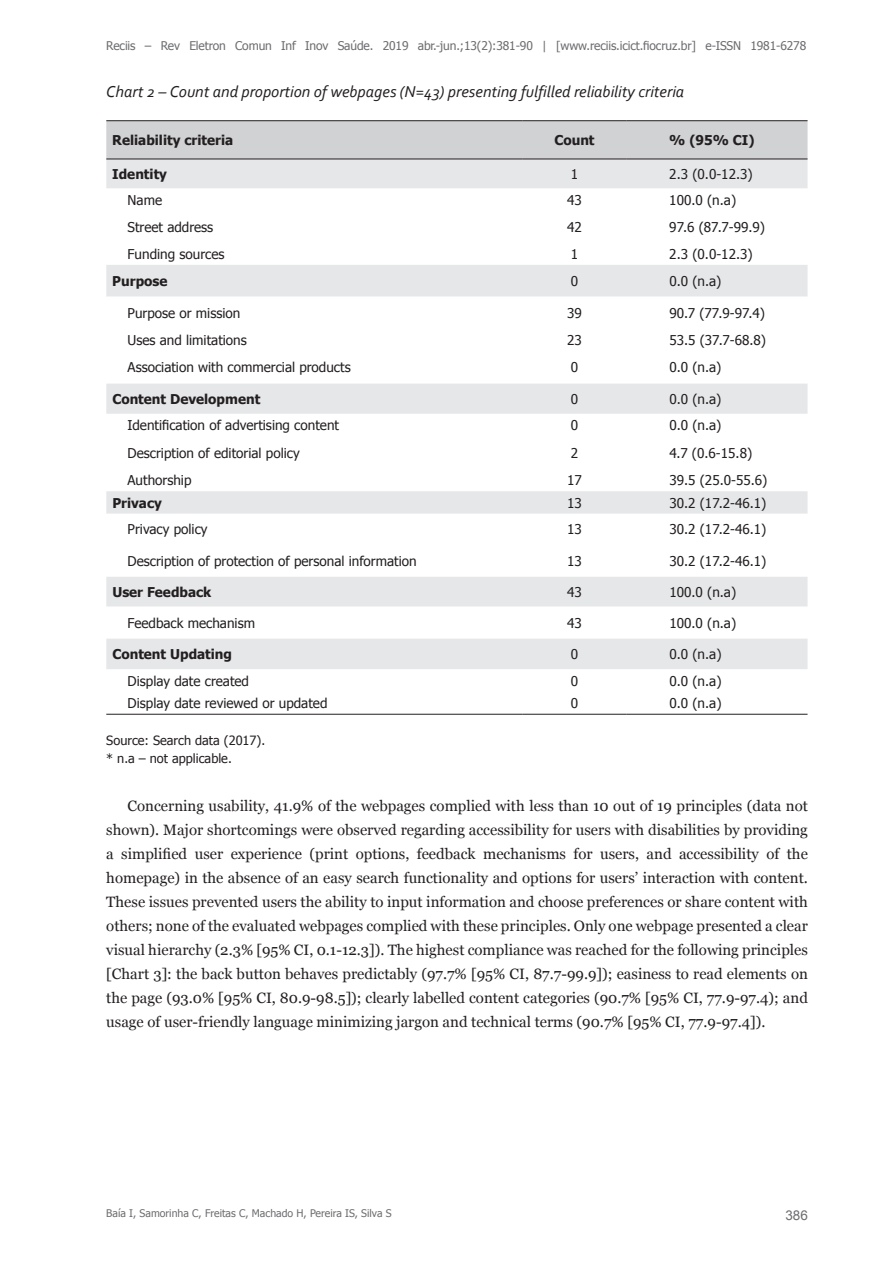
<style>
.page{position:relative;width:893px;height:1263px;background:#fff}
.page>*{position:absolute;margin:0;border:0;box-sizing:border-box;transform-origin:0 0}
.t1{font:italic 16.5px "Corbel";color:#231f20}
.t2{font:15px/24px "Georgia";color:#231f20;text-align:justify}
.t3{font:13.5px "Tahoma";color:#231f20}
.t4{font:700 13.5px "Tahoma";color:#231f20}
.t5{font:13.5px "Arial";color:#6c6d70}
.t6{font:12.75px/18px "Tahoma";color:#231f20}
.t7{font:12px "Tahoma";letter-spacing:-.01em;color:#6c6d70}
.t8{font:10.5px "Tahoma";color:#6c6d70}
</style>
<div class="page">
<div style="left:106px;top:121px;width:701px;height:38px;background:#d1d2d4"></div>
<svg style="left:106px;top:160px;width:701px;height:509px"></svg>
<hr style="left:106px;top:120px;width:416px;height:1px;background:#231f20">
<hr style="left:522px;top:120px;width:105px;height:1px;background:#231f20">
<hr style="left:627px;top:120px;width:180px;height:1px;background:#231f20">
<hr style="left:106px;top:159px;width:416px;height:1px;background:#231f20">
<hr style="left:522px;top:159px;width:105px;height:1px;background:#231f20">
<hr style="left:627px;top:159px;width:180px;height:1px;background:#231f20">
<hr style="left:106px;top:714px;width:416px;height:1px;background:#231f20">
<hr style="left:522px;top:714px;width:105px;height:1px;background:#231f20">
<hr style="left:627px;top:714px;width:180px;height:1px;background:#231f20">
<p class="t7" style="left:106px;top:38px;width:701px">Reciis – Rev Eletron Comun Inf Inov Saúde. 2019 abr.-jun.;13(2):381-90 | [www.reciis.icict.fiocruz.br] e-ISSN 1981-6278</p>
<p class="t1" style="left:106px;top:82px;width:579px">Chart 2 – Count and proportion of webpages (N=43) presenting fulfilled reliability criteria</p>
<p class="t4" style="left:112px;top:131px;width:122px">Reliability criteria</p>
<p class="t4" style="left:554px;top:131px;width:42px">Count</p>
<p class="t4" style="left:669px;top:131px;width:87px">% (95% CI)</p>
<p class="t4" style="left:112px;top:164px;width:56px">Identity</p>
<p class="t3" style="left:571px;top:165px;width:9px">1</p>
<p class="t3" style="left:669px;top:165px;width:85px">2.3 (0.0-12.3)</p>
<p class="t3" style="left:128px;top:191px;width:36px">Name</p>
<p class="t3" style="left:567px;top:191px;width:16px">43</p>
<p class="t3" style="left:669px;top:191px;width:68px">100.0 (n.a)</p>
<p class="t3" style="left:128px;top:218px;width:87px">Street address</p>
<p class="t3" style="left:567px;top:218px;width:16px">42</p>
<p class="t3" style="left:669px;top:218px;width:97px">97.6 (87.7-99.9)</p>
<p class="t3" style="left:128px;top:245px;width:98px">Funding sources</p>
<p class="t3" style="left:571px;top:245px;width:9px">1</p>
<p class="t3" style="left:669px;top:245px;width:85px">2.3 (0.0-12.3)</p>
<p class="t4" style="left:112px;top:271px;width:57px">Purpose</p>
<p class="t3" style="left:571px;top:272px;width:9px">0</p>
<p class="t3" style="left:669px;top:272px;width:54px">0.0 (n.a)</p>
<p class="t3" style="left:128px;top:304px;width:114px">Purpose or mission</p>
<p class="t3" style="left:567px;top:304px;width:16px">39</p>
<p class="t3" style="left:669px;top:304px;width:97px">90.7 (77.9-97.4)</p>
<p class="t3" style="left:128px;top:331px;width:121px">Uses and limitations</p>
<p class="t3" style="left:567px;top:331px;width:16px">23</p>
<p class="t3" style="left:669px;top:331px;width:98px">53.5 (37.7-68.8)</p>
<p class="t3" style="left:128px;top:358px;width:225px">Association with commercial products</p>
<p class="t3" style="left:571px;top:358px;width:9px">0</p>
<p class="t3" style="left:669px;top:358px;width:54px">0.0 (n.a)</p>
<p class="t4" style="left:112px;top:389px;width:149px">Content Development</p>
<p class="t3" style="left:571px;top:390px;width:9px">0</p>
<p class="t3" style="left:669px;top:390px;width:54px">0.0 (n.a)</p>
<p class="t3" style="left:128px;top:416px;width:213px">Identification of advertising content</p>
<p class="t3" style="left:571px;top:416px;width:9px">0</p>
<p class="t3" style="left:669px;top:416px;width:54px">0.0 (n.a)</p>
<p class="t3" style="left:128px;top:444px;width:174px">Description of editorial policy</p>
<p class="t3" style="left:571px;top:444px;width:9px">2</p>
<p class="t3" style="left:669px;top:444px;width:84px">4.7 (0.6-15.8)</p>
<p class="t3" style="left:128px;top:471px;width:65px">Authorship</p>
<p class="t3" style="left:567px;top:471px;width:16px">17</p>
<p class="t3" style="left:669px;top:471px;width:100px">39.5 (25.0-55.6)</p>
<p class="t4" style="left:112px;top:493px;width:51px">Privacy</p>
<p class="t3" style="left:567px;top:494px;width:16px">13</p>
<p class="t3" style="left:669px;top:494px;width:99px">30.2 (17.2-46.1)</p>
<p class="t3" style="left:128px;top:520px;width:82px">Privacy policy</p>
<p class="t3" style="left:567px;top:520px;width:16px">13</p>
<p class="t3" style="left:669px;top:520px;width:99px">30.2 (17.2-46.1)</p>
<p class="t3" style="left:128px;top:552px;width:290px">Description of protection of personal information</p>
<p class="t3" style="left:567px;top:552px;width:16px">13</p>
<p class="t3" style="left:669px;top:552px;width:99px">30.2 (17.2-46.1)</p>
<p class="t4" style="left:112px;top:582px;width:101px">User Feedback</p>
<p class="t3" style="left:567px;top:583px;width:16px">43</p>
<p class="t3" style="left:669px;top:583px;width:68px">100.0 (n.a)</p>
<p class="t3" style="left:128px;top:614px;width:129px">Feedback mechanism</p>
<p class="t3" style="left:567px;top:614px;width:16px">43</p>
<p class="t3" style="left:669px;top:614px;width:68px">100.0 (n.a)</p>
<p class="t4" style="left:112px;top:645px;width:121px">Content Updating</p>
<p class="t3" style="left:571px;top:645px;width:9px">0</p>
<p class="t3" style="left:669px;top:645px;width:54px">0.0 (n.a)</p>
<p class="t3" style="left:128px;top:671px;width:123px">Display date created</p>
<p class="t3" style="left:571px;top:671px;width:9px">0</p>
<p class="t3" style="left:669px;top:671px;width:54px">0.0 (n.a)</p>
<p class="t3" style="left:128px;top:694px;width:201px">Display date reviewed or updated</p>
<p class="t3" style="left:571px;top:694px;width:9px">0</p>
<p class="t3" style="left:669px;top:694px;width:54px">0.0 (n.a)</p>
<p class="t6" style="left:106px;top:730px;width:160px">Source: Search data (2017). * n.a – not applicable.</p>
<p class="t2" style="left:106px;top:794px;width:703px;text-indent:21px">Concerning usability, 41.9% of the webpages complied with less than 10 out of 19 principles (data not shown). Major shortcomings were observed regarding accessibility for users with disabilities by providing a simplified user experience (print options, feedback mechanisms for users, and accessibility of the homepage) in the absence of an easy search functionality and options for users’ interaction with content.<br>These issues prevented users the ability to input information and choose preferences or share content with others; none of the evaluated webpages complied with these principles. Only one webpage presented a clear visual hierarchy (2.3% [95% CI, 0.1-12.3]). The highest compliance was reached for the following principles [Chart 3]: the back button behaves predictably (97.7% [95% CI, 87.7-99.9]); easiness to read elements on the page (93.0% [95% CI, 80.9-98.5]); clearly labelled content categories (90.7% [95% CI, 77.9-97.4); and usage of user-friendly language minimizing jargon and technical terms (90.7% [95% CI, 77.9-97.4]).</p>
<p class="t8" style="left:106px;top:1206px;width:287px">Baía I, Samorinha C, Freitas C, Machado H, Pereira IS, Silva S</p>
<p class="t5" style="left:785px;top:1206px;width:24px">386</p>
</div>
